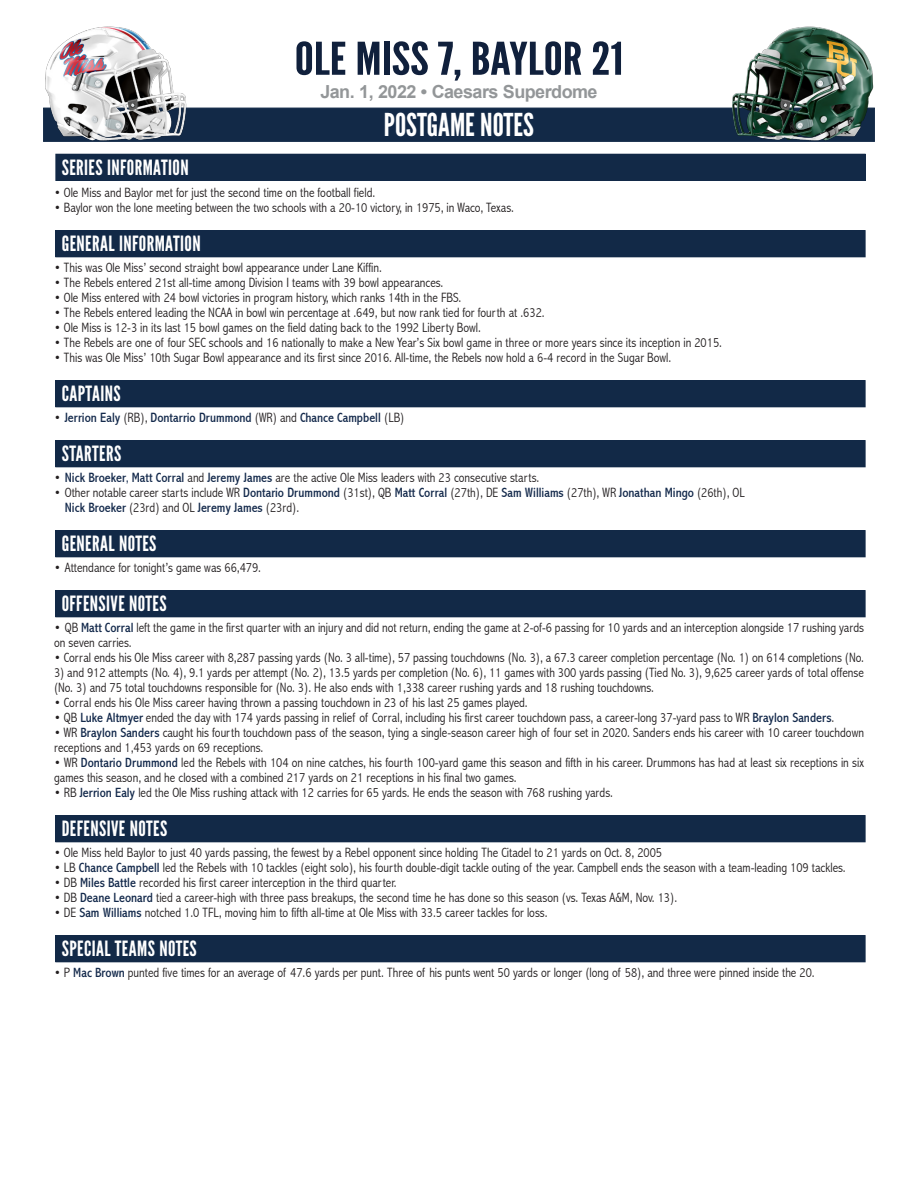
<style>
.page{position:relative;width:918px;height:1188px;background:#fff}
.page>*{position:absolute;margin:0;border:0;box-sizing:border-box;transform-origin:0 0}
.t1{font:45px "League Gothic";color:#10203c;scale:1.2 1}
.t2{font:31.5px "League Gothic";color:#fff}
.t3{font:21px "League Gothic";letter-spacing:.02em;color:#fff}
.t4{font:700 18px "Arial";letter-spacing:-.03em;color:#939698}
.t5{font:300 condensed 13.5px/15px "Abadi";color:#231f20}
.t6{font:condensed 13.5px "Abadi";color:#13294b}
.s1{font-weight:300;color:#231f20}
.s2{font-weight:400;color:#13294b}
.s3{color:#13294b}
.s4{font-family:"Abadi MT Pro";font-weight:400;color:#13294b}
</style>
<div class="page">
<div style="left:56px;top:231px;width:809px;height:26px;background:#122947"></div>
<div style="left:56px;top:230px;width:810px;height:27px;border:1px solid #122947"></div>
<div style="left:56px;top:381px;width:809px;height:26px;background:#122947"></div>
<div style="left:56px;top:380px;width:810px;height:27px;border:1px solid #122947"></div>
<div style="left:56px;top:441px;width:809px;height:26px;background:#122947"></div>
<div style="left:56px;top:440px;width:810px;height:27px;border:1px solid #122947"></div>
<div style="left:56px;top:531px;width:809px;height:26px;background:#122947"></div>
<div style="left:56px;top:530px;width:810px;height:27px;border:1px solid #122947"></div>
<div style="left:56px;top:591px;width:809px;height:26px;background:#122947"></div>
<div style="left:56px;top:590px;width:810px;height:27px;border:1px solid #122947"></div>
<div style="left:56px;top:816px;width:809px;height:26px;background:#122947"></div>
<div style="left:56px;top:815px;width:810px;height:27px;border:1px solid #122947"></div>
<div style="left:56px;top:936px;width:809px;height:26px;background:#122947"></div>
<div style="left:56px;top:935px;width:810px;height:27px;border:1px solid #122947"></div>
<div style="left:56px;top:154px;width:809px;height:26px;background:#122947"></div>
<div style="left:56px;top:154px;width:810px;height:27px;border:1px solid #122947"></div>
<div style="left:43px;top:108px;width:832px;height:34px;background:#122947;border:1px solid #122947"></div>
<img style="left:45px;top:27px;width:142px;height:114px">
<img style="left:731px;top:27px;width:142px;height:114px">
<p class="t3" style="left:62px;top:155px;width:128px">SERIES INFORMATION</p>
<p class="t1" style="left:295px;top:32px;width:275px">OLE MISS 7, BAYLOR 21</p>
<p class="t2" style="left:384px;top:106px;width:152px">POSTGAME NOTES</p>
<p class="t4" style="left:320px;top:80px;width:279px">Jan. 1, 2022 • Caesars Superdome</p>
<p class="t5" style="left:54px;top:185px;width:323px">• Ole Miss and Baylor met for just the second time on the football field.</p>
<p class="t5" style="left:54px;top:200px;width:461px">• Baylor won the lone meeting between the two schools with a 20-10 victory, in 1975, in Waco, Texas.</p>
<p class="t3" style="left:62px;top:231px;width:140px">GENERAL INFORMATION</p>
<p class="t5" style="left:54px;top:260px;width:329px">• This was Ole Miss’ second straight bowl appearance under Lane Kiffin.</p>
<p class="t5" style="left:54px;top:275px;width:391px">• The Rebels entered 21st all-time among Division I teams with 39 bowl appearances.</p>
<p class="t5" style="left:54px;top:290px;width:409px">• Ole Miss entered with 24 bowl victories in program history, which ranks 14th in the FBS.</p>
<p class="t5" style="left:54px;top:305px;width:492px">• The Rebels entered leading the NCAA in bowl win percentage at .649, but now rank tied for fourth at .632.</p>
<p class="t5" style="left:54px;top:320px;width:428px">• Ole Miss is 12-3 in its last 15 bowl games on the field dating back to the 1992 Liberty Bowl.</p>
<p class="t5" style="left:54px;top:335px;width:669px">• The Rebels are one of four SEC schools and 16 nationally to make a New Year’s Six bowl game in three or more years since its inception in 2015.</p>
<p class="t5" style="left:54px;top:350px;width:619px">• This was Ole Miss’ 10th Sugar Bowl appearance and its first since 2016. All-time, the Rebels now hold a 6-4 record in the Sugar Bowl.</p>
<p class="t3" style="left:62px;top:381px;width:60px">CAPTAINS</p>
<p class="t6" style="left:54px;top:410px;width:352px"><span class="s1">•</span> Jerrion Ealy <span class="s1">(RB),</span> Dontarrio Drummond <span class="s1">(WR) and</span> Chance Campbell <span class="s1">(LB)</span></p>
<p class="t3" style="left:62px;top:441px;width:61px">STARTERS</p>
<p class="t5" style="left:54px;top:470px;width:487px">• <span class="s2">Nick Broeker</span><span class="s3">,</span> <span class="s2">Matt Corral</span> and <span class="s2">Jeremy James</span> are the active Ole Miss leaders with 23 consecutive starts.</p>
<p class="t5" style="left:54px;top:485px;width:692px">• Other notable career starts include WR <span class="s2">Dontario Drummond</span> (31st), QB <span class="s2">Matt Corral</span> (27th), DE <span class="s2">Sam Williams</span> (27th), WR <span class="s2">Jonathan Mingo</span> (26th), OL</p>
<p class="t6" style="left:65px;top:500px;width:236px">Nick Broeker <span class="s1">(23rd) and OL</span> Jeremy James <span class="s1">(23rd).</span></p>
<p class="t3" style="left:62px;top:531px;width:96px">GENERAL NOTES</p>
<p class="t5" style="left:54px;top:560px;width:209px">• Attendance for tonight’s game was 66,479.</p>
<p class="t3" style="left:62px;top:591px;width:106px">OFFENSIVE NOTES</p>
<p class="t5" style="left:54px;top:620px;width:812px">• QB <span class="s4">Matt Corral</span> left the game in the first quarter with an injury and did not return, ending the game at 2-of-6 passing for 10 yards and an interception alongside 17 rushing yards on seven carries.</p>
<p class="t5" style="left:54px;top:650px;width:811px">• Corral ends his Ole Miss career with 8,287 passing yards (No. 3 all-time), 57 passing touchdowns (No. 3), a 67.3 career completion percentage (No. 1) on 614 completions (No.</p>
<p class="t5" style="left:54px;top:665px;width:811px">3) and 912 attempts (No. 4), 9.1 yards per attempt (No. 2), 13.5 yards per completion (No. 6), 11 games with 300 yards passing (Tied No. 3), 9,625 career yards of total offense (No. 3) and 75 total touchdowns responsible for (No. 3). He also ends with 1,338 career rushing yards and 18 rushing touchdowns.</p>
<p class="t5" style="left:54px;top:695px;width:475px">• Corral ends his Ole Miss career having thrown a passing touchdown in 23 of his last 25 games played.</p>
<p class="t5" style="left:54px;top:710px;width:782px">• QB <span class="s4">Luke Altmyer</span> ended the day with 174 yards passing in relief of Corral, including his first career touchdown pass, a career-long 37-yard pass to WR <span class="s4">Braylon Sanders</span>.</p>
<p class="t5" style="left:54px;top:725px;width:812px">• WR <span class="s4">Braylon Sanders</span> caught his fourth touchdown pass of the season, tying a single-season career high of four set in 2020. Sanders ends his career with 10 career touchdown receptions and 1,453 yards on 69 receptions.</p>
<p class="t5" style="left:54px;top:755px;width:812px">• WR <span class="s4">Dontario Drummond</span> led the Rebels with 104 on nine catches, his fourth 100-yard game this season and fifth in his career. Drummons has had at least six receptions in six games this season, and he closed with a combined 217 yards on 21 receptions in his final two games.</p>
<p class="t5" style="left:54px;top:785px;width:560px">• RB <span class="s4">Jerrion Ealy</span> led the Ole Miss rushing attack with 12 carries for 65 yards. He ends the season with 768 rushing yards.</p>
<p class="t3" style="left:62px;top:816px;width:107px">DEFENSIVE NOTES</p>
<p class="t5" style="left:54px;top:845px;width:610px">• Ole Miss held Baylor to just 40 yards passing, the fewest by a Rebel opponent since holding The Citadel to 21 yards on Oct. 8, 2005</p>
<p class="t5" style="left:54px;top:860px;width:793px">• LB <span class="s4">Chance Campbell</span> led the Rebels with 10 tackles (eight solo), his fourth double-digit tackle outing of the year. Campbell ends the season with a team-leading 109 tackles.</p>
<p class="t5" style="left:54px;top:875px;width:344px">• DB <span class="s4">Miles Battle</span> recorded his first career interception in the third quarter.</p>
<p class="t5" style="left:54px;top:890px;width:625px">• DB <span class="s4">Deane Leonard</span> tied a career-high with three pass breakups, the second time he has done so this season (vs. Texas A&amp;M, Nov. 13).</p>
<p class="t5" style="left:54px;top:905px;width:495px">• DE <span class="s4">Sam Williams</span> notched 1.0 TFL, moving him to fifth all-time at Ole Miss with 33.5 career tackles for loss.</p>
<p class="t3" style="left:62px;top:936px;width:137px">SPECIAL TEAMS NOTES</p>
<p class="t5" style="left:54px;top:965px;width:762px">• P <span class="s4">Mac Brown</span> punted five times for an average of 47.6 yards per punt. Three of his punts went 50 yards or longer (long of 58), and three were pinned inside the 20.</p>
</div>
